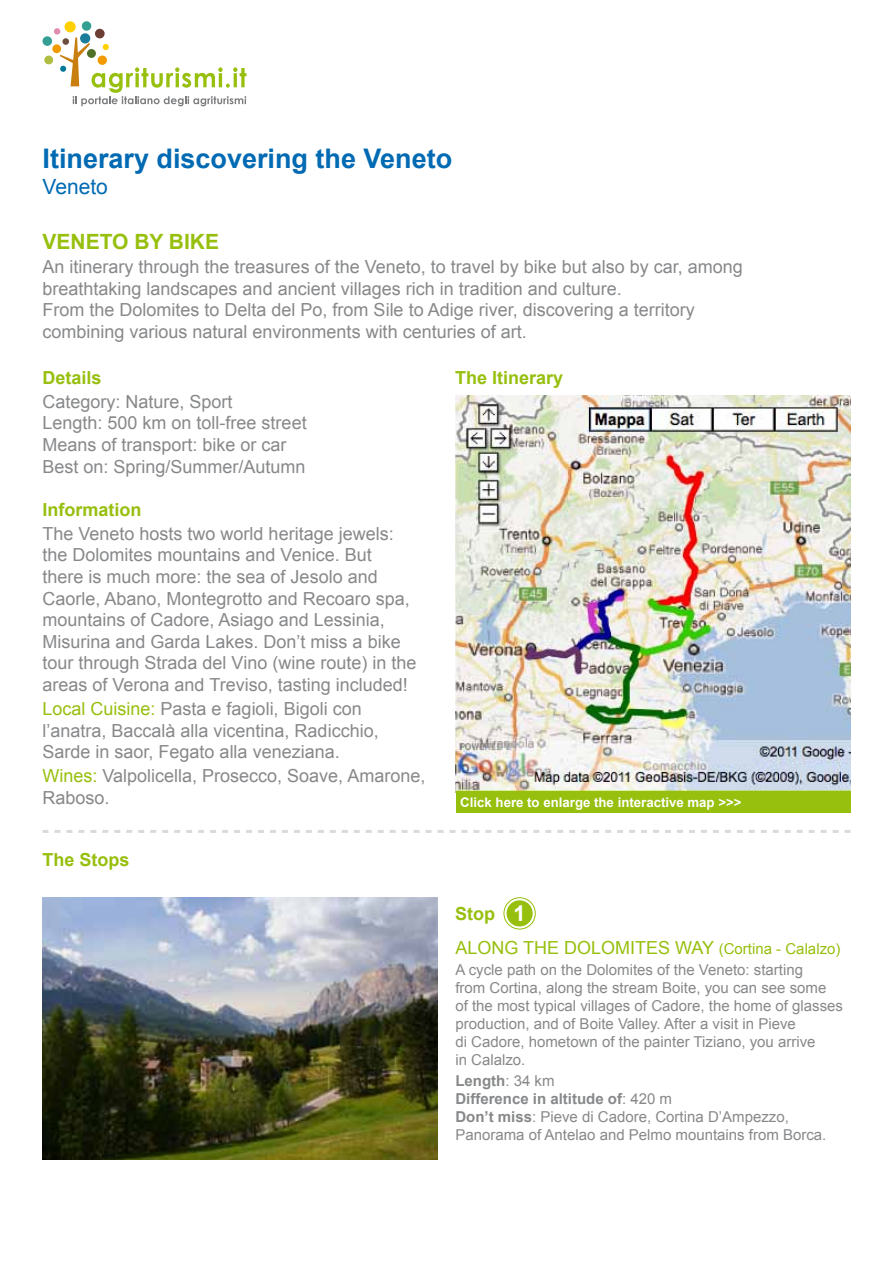
<style>
.page{position:relative;width:893px;height:1263px;background:#fff}
.page>*{position:absolute;margin:0;border:0;box-sizing:border-box;transform-origin:0 0}
.t1{font:700 27px "Arial";color:#006ab3}
.t2{font:700 21px "Arial";color:#97bf0d}
.t3{font:21px "Arial";color:#006ab3}
.t4{font:18px/21.6px "Arial";color:#87888a}
.t5{font:700 18px "Arial";color:#97bf0d}
.t6{font:18px "Arial";color:#97bf0d}
.t7{font:15px/18px "Arial";color:#87888a}
.t8{font:700 13.2px "Arial";color:#fff}
.s1{color:#97bf0d}
.s2{font-size:21.9px;color:#fff}
.s3{font-size:15px}
.s4{font-weight:700}
</style>
<div class="page">
<div style="left:44px;top:56px;width:9px;height:8px;background:#afbe43;border-radius:50%"></div>
<div style="left:43px;top:36px;width:9px;height:10px;background:#359f94;border-radius:50%"></div>
<div style="left:54px;top:28px;width:6px;height:7px;background:#e08db0;border-radius:50%"></div>
<div style="left:52px;top:44px;width:9px;height:9px;background:#f09a00;border-radius:50%"></div>
<div style="left:65px;top:21px;width:11px;height:11px;background:#ffd000;border-radius:50%"></div>
<div style="left:82px;top:21px;width:9px;height:10px;background:#359f94;border-radius:50%"></div>
<div style="left:95px;top:29px;width:10px;height:9px;background:#6d3f34;border-radius:50%"></div>
<svg style="left:80px;top:33px;width:10px;height:10px"></svg>
<svg style="left:60px;top:37px;width:187px;height:69px"></svg>
<img style="left:455px;top:395px;width:395px;height:397px">
<div style="left:456px;top:791px;width:394px;height:21px;background:#97bf0d"></div>
<svg style="left:43px;top:830px;width:807px;height:3px"></svg>
<img style="left:43px;top:897px;width:395px;height:263px">
<div style="left:507px;top:900px;width:26px;height:26px;background:#97bf0d;border-radius:50%"></div>
<div style="left:504px;top:897px;width:32px;height:32px;border:1px solid #97bf0d;border-radius:50%"></div>
<h1 class="t1" style="left:43px;top:141px;width:411px">Itinerary discovering the Veneto</h1>
<p class="t3" style="left:43px;top:173px;width:67px">Veneto</p>
<p class="t2" style="left:43px;top:228px;width:178px">VENETO BY BIKE</p>
<p class="t4" style="left:43px;top:256px;width:702px">An itinerary through the treasures of the Veneto, to travel by bike but also by car, among breathtaking landscapes and ancient villages rich in tradition and culture.<br>From the Dolomites to Delta del Po, from Sile to Adige river, discovering a territory combining various natural environments with centuries of art.</p>
<p class="t5" style="left:43px;top:366px;width:61px">Details</p>
<p class="t4" style="left:43px;top:391px;width:266px">Category: Nature, Sport<br>Length: 500 km on toll-free street<br>Means of transport: bike or car<br>Best on: Spring/Summer/Autumn</p>
<p class="t5" style="left:43px;top:498px;width:100px">Information</p>
<p class="t4" style="left:43px;top:523px;width:375px">The Veneto hosts two world heritage jewels: the Dolomites mountains and Venice. But there is much more: the sea of Jesolo and Caorle, Abano, Montegrotto and Recoaro spa, mountains of Cadore, Asiago and Lessinia, Misurina and Garda Lakes. Don’t miss a bike tour through Strada del Vino (wine route) in the areas of Verona and Treviso, tasting included!</p>
<p class="t4" style="left:43px;top:698px;width:338px"><span class="s1">Local Cuisine:</span> Pasta e fagioli, Bigoli con l’anatra, Baccalà alla vicentina, Radicchio,<br>Sarde in saor, Fegato alla veneziana.</p>
<p class="t4" style="left:43px;top:765px;width:384px"><span class="s1">Wines:</span> Valpolicella, Prosecco, Soave, Amarone,<br>Raboso.</p>
<p class="t5" style="left:455px;top:366px;width:110px">The Itinerary</p>
<p class="t8" style="left:460px;top:793px;width:283px">Click here to enlarge the interactive map &gt;&gt;&gt;</p>
<p class="t5" style="left:43px;top:847px;width:89px">The Stops</p>
<p class="t5" style="left:455px;top:902px;width:72px">Stop <span class="s2">1</span></p>
<p class="t6" style="left:455px;top:936px;width:387px">ALONG THE DOLOMITES WAY <span class="s3">(Cortina - Calalzo)</span></p>
<p class="t7" style="left:455px;top:961px;width:389px">A cycle path on the Dolomites of the Veneto: starting<br>from Cortina, along the stream Boite, you can see some<br>of the most typical villages of Cadore, the home of glasses production, and of Boite Valley. After a visit in Pieve<br>di Cadore, hometown of the painter Tiziano, you arrive<br>in Calalzo.</p>
<p class="t7" style="left:455px;top:1072px;width:373px"><span class="s4">Length</span>: 34 km<br><span class="s4">Difference in altitude of</span>: 420 m<br><span class="s4">Don’t miss</span>: Pieve di Cadore, Cortina D’Ampezzo, Panorama of Antelao and Pelmo mountains from Borca.</p>
</div>
